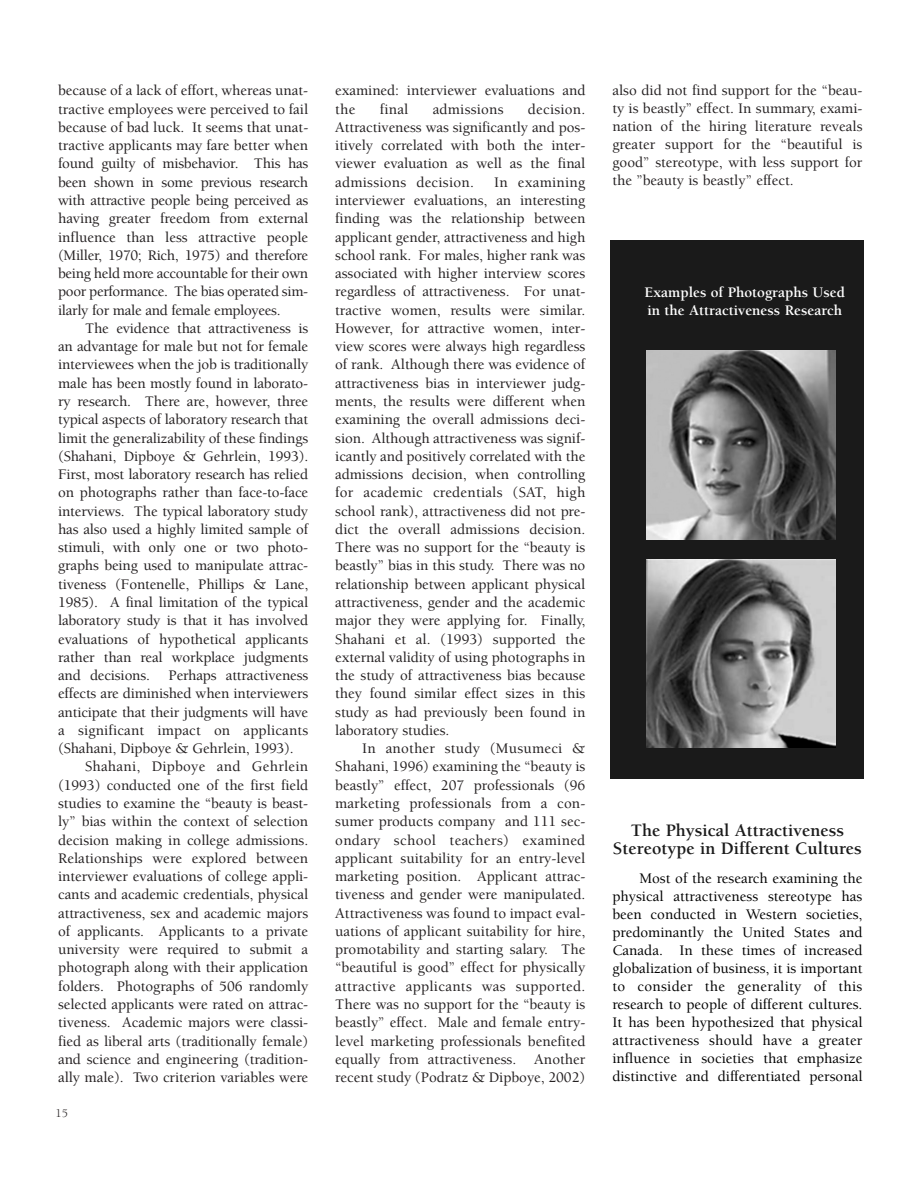
<style>
.page{position:relative;width:918px;height:1188px;background:#fff}
.page>*{position:absolute;margin:0;border:0;box-sizing:border-box;transform-origin:0 0}
.t1{font:700 18px/18px "Berkeley";color:#1a1a1a;text-align:center}
.t2{font:500 15px/18.3px "Berkeley";letter-spacing:-.005em;color:#231f20;text-align:justify}
.t3{font:500 15px/18px "Berkeley";color:#000;text-align:justify}
.t4{font:700 15px/18px "Berkeley";color:#fff}
.t5{font:500 15px "Berkeley";letter-spacing:.015em;color:#231f20}
.t6{font:12px "Berkeley";color:#231f20}
</style>
<div class="page">
<div style="left:611px;top:241px;width:253px;height:538px;background:#1a1a1a"></div>
<img style="left:646px;top:350px;width:190px;height:189px">
<img style="left:646px;top:560px;width:190px;height:188px">
<p class="t2" style="left:58px;top:83px;width:252px">because of a lack of effort, whereas unat&shy;tractive employees were perceived to fail because of bad luck. It seems that unat&shy;tractive applicants may fare better when found guilty of misbehavior. This has been shown in some previous research with attractive people being perceived as having greater freedom from external influence than less attractive people (Miller, 1970; Rich, 1975) and therefore being held more accountable for their own poor performance. The bias operated sim&shy;ilarly for male and female employees.</p>
<p class="t2" style="left:85px;top:320px;width:225px">The evidence that attractiveness is</p>
<p class="t2" style="left:58px;top:339px;width:252px">an advantage for male but not for female</p>
<p class="t2" style="left:58px;top:357px;width:252px">interviewees when the job is traditionally</p>
<p class="t2" style="left:58px;top:375px;width:252px">male has been mostly found in laborato-</p>
<p class="t2" style="left:58px;top:393px;width:252px">ry research. There are, however, three</p>
<p class="t2" style="left:58px;top:412px;width:252px">typical aspects of laboratory research that</p>
<p class="t2" style="left:58px;top:430px;width:252px">limit the generalizability of these findings</p>
<p class="t2" style="left:58px;top:448px;width:252px">(Shahani, Dipboye &amp; Gehrlein, 1993).</p>
<p class="t2" style="left:58px;top:467px;width:252px">First, most laboratory research has relied</p>
<p class="t2" style="left:58px;top:485px;width:252px">on photographs rather than face-to-face</p>
<p class="t2" style="left:58px;top:503px;width:252px">interviews. The typical laboratory study</p>
<p class="t2" style="left:58px;top:521px;width:252px">has also used a highly limited sample of</p>
<p class="t2" style="left:58px;top:540px;width:252px">stimuli, with only one or two photo-</p>
<p class="t2" style="left:58px;top:558px;width:252px">graphs being used to manipulate attrac-</p>
<p class="t2" style="left:58px;top:576px;width:252px">tiveness (Fontenelle, Phillips &amp; Lane,</p>
<p class="t2" style="left:58px;top:594px;width:252px">1985). A final limitation of the typical</p>
<p class="t2" style="left:58px;top:613px;width:252px">laboratory study is that it has involved</p>
<p class="t2" style="left:58px;top:631px;width:252px">evaluations of hypothetical applicants</p>
<p class="t2" style="left:58px;top:649px;width:252px">rather than real workplace judgments</p>
<p class="t2" style="left:58px;top:668px;width:252px">and decisions. Perhaps attractiveness</p>
<p class="t2" style="left:58px;top:686px;width:252px">effects are diminished when interviewers</p>
<p class="t2" style="left:58px;top:704px;width:252px">anticipate that their judgments will have</p>
<p class="t2" style="left:58px;top:722px;width:252px">a significant impact on applicants</p>
<p class="t2" style="left:58px;top:741px;width:237px">(Shahani, Dipboye &amp; Gehrlein, 1993).</p>
<p class="t5" style="left:85px;top:761px;width:225px">Shahani, Dipboye and Gehrlein</p>
<p class="t2" style="left:58px;top:777px;width:252px">(1993) conducted one of the first field</p>
<p class="t2" style="left:58px;top:795px;width:252px">studies to examine the “beauty is beast-</p>
<p class="t2" style="left:58px;top:814px;width:252px">ly” bias within the context of selection</p>
<p class="t2" style="left:58px;top:832px;width:252px">decision making in college admissions.</p>
<p class="t2" style="left:58px;top:850px;width:252px">Relationships were explored between</p>
<p class="t2" style="left:58px;top:869px;width:252px">interviewer evaluations of college appli-</p>
<p class="t2" style="left:58px;top:887px;width:252px">cants and academic credentials, physical</p>
<p class="t2" style="left:58px;top:905px;width:252px">attractiveness, sex and academic majors</p>
<p class="t2" style="left:58px;top:923px;width:252px">of applicants. Applicants to a private</p>
<p class="t2" style="left:58px;top:942px;width:252px">university were required to submit a</p>
<p class="t2" style="left:58px;top:960px;width:252px">photograph along with their application</p>
<p class="t2" style="left:58px;top:978px;width:252px">folders. Photographs of 506 randomly</p>
<p class="t2" style="left:58px;top:996px;width:252px">selected applicants were rated on attrac-</p>
<p class="t2" style="left:58px;top:1015px;width:252px">tiveness. Academic majors were classi-</p>
<p class="t2" style="left:58px;top:1033px;width:252px">fied as liberal arts (traditionally female)</p>
<p class="t2" style="left:58px;top:1051px;width:252px">and science and engineering (tradition-</p>
<p class="t2" style="left:58px;top:1070px;width:252px">ally male). Two criterion variables were</p>
<p class="t6" style="left:56px;top:1109px;width:14px">15</p>
<p class="t2" style="left:335px;top:83px;width:252px">examined: interviewer evaluations and the</p>
<p class="t2" style="left:380px;top:101px;width:30px">final</p>
<p class="t5" style="left:433px;top:103px;width:72px">admissions</p>
<p class="t2" style="left:335px;top:101px;width:252px;text-indent:193px">decision.<br>Attractiveness was significantly and pos&shy;itively correlated with both the inter&shy;viewer evaluation as well as the final admissions decision.</p>
<p class="t2" style="left:335px;top:174px;width:252px;text-indent:159px">In examining interviewer evaluations, an interesting finding was the relationship between applicant gender, attractiveness and high school rank. For males, higher rank was associated with higher interview scores regardless of attractiveness. For unat&shy;tractive women, results were similar.<br>However, for attractive women, inter&shy;view scores were always high regardless of rank. Although there was evidence of attractiveness bias in interviewer judg&shy;ments, the results were different when examining the overall admissions deci&shy;sion. Although attractiveness was signif&shy;icantly and positively correlated with the admissions decision, when controlling for academic credentials (SAT, high school rank), attractiveness did not pre&shy;dict the overall admissions decision.<br>There was no support for the “beauty is beastly” bias in this study. There was no relationship between applicant physical attractiveness, gender and the academic major they were applying for. Finally, Shahani et al. (1993) supported the external validity of using photographs in the study of attractiveness bias because they found similar effect sizes in this study as had previously been found in laboratory studies.</p>
<p class="t2" style="left:335px;top:741px;width:252px;text-indent:27px">In another study (Musumeci &amp; Shahani, 1996) examining the “beauty is beastly” effect, 207 professionals (96 marketing professionals from a con&shy;sumer products company and 111 sec&shy;ondary school teachers) examined applicant suitability for an entry-level marketing position. Applicant attrac&shy;tiveness and gender were manipulated.<br>Attractiveness was found to impact eval&shy;uations of applicant suitability for hire, promotability and starting salary. The “beautiful is good” effect for physically attractive applicants was supported.<br>There was no support for the “beauty is beastly” effect. Male and female entry&shy;level marketing professionals benefited equally from attractiveness. Another recent study (Podratz &amp; Dipboye, 2002)</p>
<p class="t2" style="left:612px;top:83px;width:252px">also did not find support for the “beau&shy;ty is beastly” effect. In summary, exami&shy;nation of the hiring literature reveals greater support for the “beautiful is good” stereotype, with less support for the ”beauty is beastly” effect.</p>
<p class="t4" style="left:645px;top:285px;width:202px">Examples of Photographs Used in the Attractiveness Research</p>
<p class="t1" style="left:613px;top:823px;width:251px">The Physical Attractiveness<br>Stereotype in Different Cultures</p>
<p class="t3" style="left:612px;top:870px;width:252px;text-indent:27px">Most of the research examining the physical attractiveness stereotype has been conducted in Western societies, predominantly the United States and Canada. In these times of increased globalization of business, it is important to consider the generality of this research to people of different cultures.<br>It has been hypothesized that physical attractiveness should have a greater influence in societies that emphasize distinctive and differentiated personal</p>
</div>
